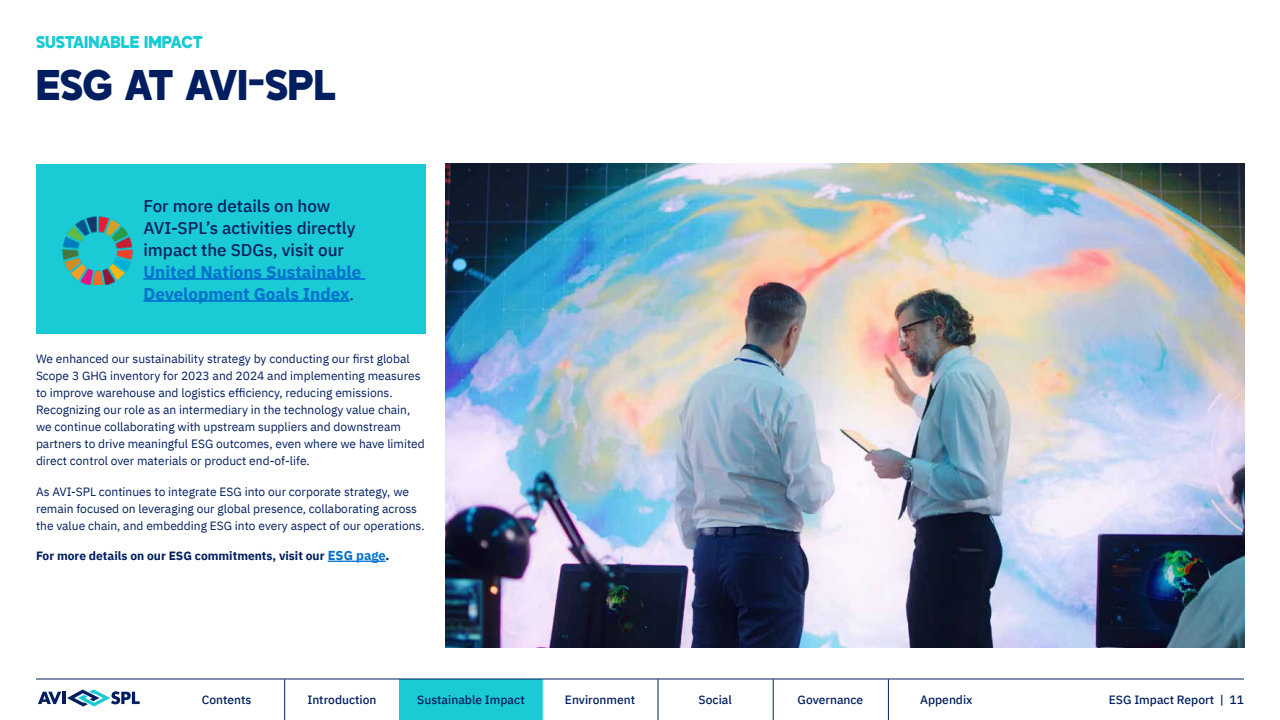
<style>
.page{position:relative;width:1280px;height:720px;background:#fff}
.page>*{position:absolute;margin:0;border:0;box-sizing:border-box;transform-origin:0 0}
.t1{font:700 40px "Salmond";letter-spacing:-.01em;color:#001e60}
.t2{font:500 17px/22px "IBM Plex Sans";color:#001e60}
.t3{font:700 17px/22px "IBM Plex Sans";color:#0071ce}
.t4{font:700 16px "Salmond";color:#1acad4}
.t5{font:12px/17px "IBM Plex Sans";color:#001e60}
.t6{font:500 12px "IBM Plex Sans";color:#001e60}
.t7{font:700 12px "IBM Plex Sans";color:#001e60}
.s1{font-weight:400;color:#001e60}
.s2{font-size:13px;color:#0071ce}
.s3{font-size:13px}
</style>
<div class="page">
<svg style="left:38px;top:689px;width:102px;height:18px"></svg>
<hr style="left:773px;top:679px;width:1px;height:41px;background:#001e60">
<hr style="left:658px;top:679px;width:1px;height:41px;background:#001e60">
<hr style="left:542px;top:679px;width:1px;height:41px;background:#1acad4">
<hr style="left:284px;top:679px;width:1px;height:41px;background:#001e60">
<hr style="left:888px;top:679px;width:1px;height:41px;background:#001e60">
<div style="left:400px;top:679px;width:142px;height:41px;background:#1acad4"></div>
<hr style="left:36px;top:679px;width:1208px;height:1px;background:#001e60">
<div style="left:36px;top:164px;width:389px;height:169px;background:#1acad4"></div>
<hr style="left:143px;top:278px;width:222px;height:2px;background:#0071ce">
<hr style="left:143px;top:300px;width:207px;height:2px;background:#0071ce">
<img style="left:445px;top:164px;width:799px;height:484px">
<hr style="left:328px;top:561px;width:58px;height:1px;background:#0071ce">
<img style="left:62px;top:216px;width:71px;height:69px">
<h3 class="t4" style="left:36px;top:31px;width:168px">SUSTAINABLE IMPACT</h3>
<h1 class="t1" style="left:36px;top:57px;width:301px">ESG AT AVI-SPL</h1>
<h2 class="t2" style="left:143px;top:193px;width:213px">For more details on how<br>AVI-SPL’s activities directly impact the SDGs, visit our</h2>
<h2 class="t3" style="left:143px;top:259px;width:219px">United Nations Sustainable<br>Development Goals Index<span class="s1">.</span></h2>
<p class="t5" style="left:36px;top:350px;width:390px">We enhanced our sustainability strategy by conducting our first global Scope 3 GHG inventory for 2023 and 2024 and implementing measures to improve warehouse and logistics efficiency, reducing emissions.<br>Recognizing our role as an intermediary in the technology value chain, we continue collaborating with upstream suppliers and downstream partners to drive meaningful ESG outcomes, even where we have limited direct control over materials or product end-of-life.</p>
<p class="t5" style="left:36px;top:482px;width:390px">As AVI-SPL continues to integrate ESG into our corporate strategy, we remain focused on leveraging our global presence, collaborating across the value chain, and embedding ESG into every aspect of our operations.</p>
<p class="t7" style="left:36px;top:547px;width:355px">For more details on our ESG commitments, visit our <span class="s2">ESG page</span><span class="s3">.</span></p>
<p class="t6" style="left:202px;top:691px;width:51px">Contents</p>
<p class="t6" style="left:307px;top:691px;width:71px">Introduction</p>
<p class="t6" style="left:417px;top:691px;width:109px">Sustainable Impact</p>
<p class="t6" style="left:565px;top:691px;width:72px">Environment</p>
<p class="t6" style="left:699px;top:691px;width:35px">Social</p>
<p class="t6" style="left:798px;top:691px;width:67px">Governance</p>
<p class="t6" style="left:920px;top:691px;width:54px">Appendix</p>
<p class="t6" style="left:1109px;top:691px;width:137px">ESG Impact Report | 11</p>
</div>
